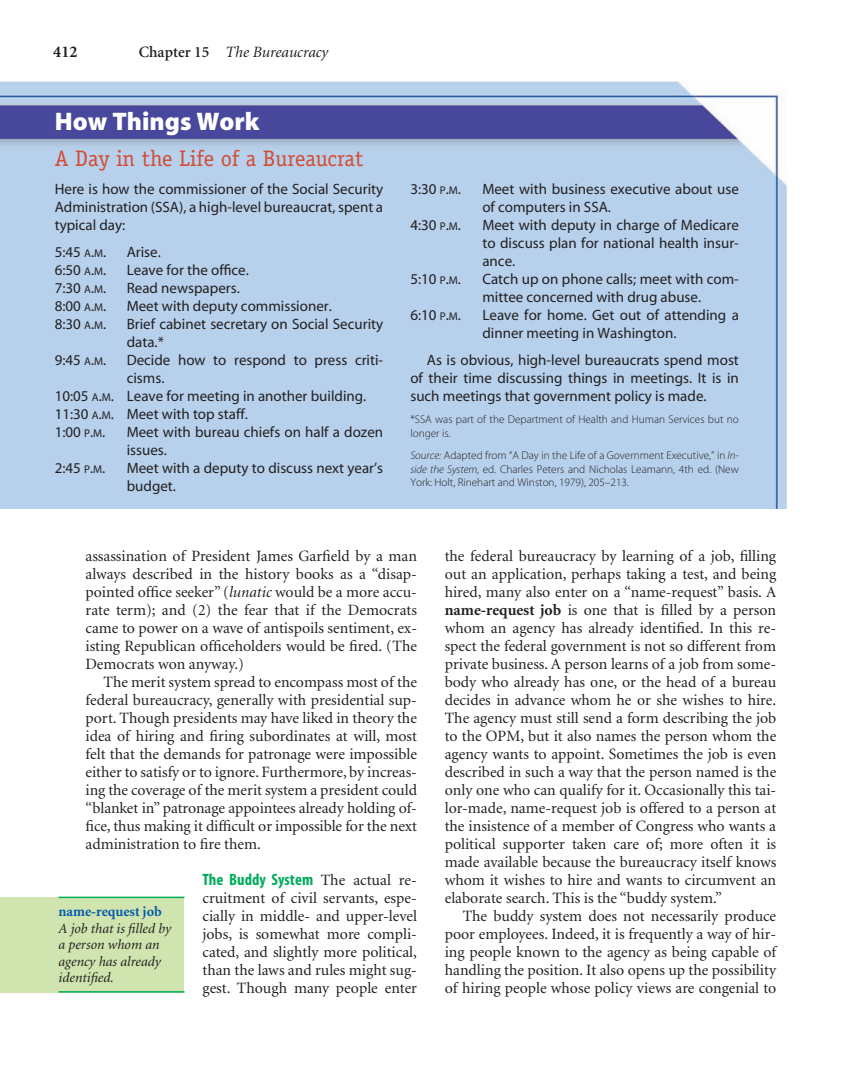
<style>
.page{position:relative;width:864px;height:1080px;background:#fff}
.page>*{position:absolute;margin:0;border:0;box-sizing:border-box;transform-origin:0 0}
.t1{font:25.5px "Myriad Blk";color:#fff}
.t2{font:22.5px "Officina Serif";color:#d34c34}
.t3{font:16.5px "Myriad Bold Con";color:#00ab5b}
.t4{font:700 16.5px "Minion";color:#231f20}
.t5{font:15.75px/18px "Minion";color:#231f20;text-align:justify}
.t6{font:italic 15.75px "Minion";color:#231f20}
.t7{font:15px/18px "Myriad Reg";color:#231f20}
.t8{font:italic 14.25px/16.5px "Minion";color:#231f20}
.t9{font:11.25px/13.5px "Myriad Lig";color:#231f20}
.s1{font-weight:600;font-style:normal}
.s2{font-size:11.25px}
.s3{font-family:"Myriad Lig Itl"}
.s4{font-style:italic}
.s5{font-family:"Minion";font-size:15.75px;color:#231f20}
.s6{font-weight:700;font-style:normal;color:#015aaa}
.s7{font-weight:700}
</style>
<div class="page">
<img style="left:0;top:81px;width:787px;height:427px">
<div style="left:0;top:897px;width:184px;height:96px;background:#cfe4ae"></div>
<hr style="left:58px;top:897px;width:126px;height:1px;background:#00ab5b">
<hr style="left:58px;top:991px;width:126px;height:2px;background:#00ab5b">
<p class="t4" style="left:53px;top:45px;width:26px">412</p>
<p class="t6" style="left:139px;top:46px;width:191px"><span class="s1">Chapter 15</span> The Bureaucracy</p>
<p class="t1" style="left:55px;top:112px;width:206px">How Things Work</p>
<p class="t2" style="left:55px;top:150px;width:310px">A Day in the Life of a Bureaucrat</p>
<p class="t7" style="left:55px;top:181px;width:330px;text-align:justify">Here is how the commissioner of the Social Security Administration (SSA), a high-level bureaucrat, spent a typical day:</p>
<p class="t7" style="left:55px;top:244px;width:53px">5:45 <span class="s2">A</span>.<span class="s2">M</span>.</p>
<p class="t7" style="left:127px;top:244px;width:36px">Arise.</p>
<p class="t7" style="left:55px;top:262px;width:53px">6:50 <span class="s2">A</span>.<span class="s2">M</span>.</p>
<p class="t7" style="left:127px;top:262px;width:124px">Leave for the office.</p>
<p class="t7" style="left:55px;top:280px;width:53px">7:30 <span class="s2">A</span>.<span class="s2">M</span>.</p>
<p class="t7" style="left:127px;top:280px;width:115px">Read newspapers.</p>
<p class="t7" style="left:55px;top:298px;width:53px">8:00 <span class="s2">A</span>.<span class="s2">M</span>.</p>
<p class="t7" style="left:127px;top:298px;width:207px">Meet with deputy commissioner.</p>
<p class="t7" style="left:55px;top:316px;width:53px">8:30 <span class="s2">A</span>.<span class="s2">M</span>.</p>
<p class="t7" style="left:127px;top:316px;width:258px">Brief cabinet secretary on Social Security data.*</p>
<p class="t7" style="left:55px;top:352px;width:53px">9:45 <span class="s2">A</span>.<span class="s2">M</span>.</p>
<p class="t7" style="left:127px;top:352px;width:258px">Decide how to respond to press criti-</p>
<p class="t7" style="left:127px;top:370px;width:39px">cisms.</p>
<p class="t7" style="left:55px;top:388px;width:313px">10:05 <span class="s2">A</span>.<span class="s2">M</span>. Leave for meeting in another building.</p>
<p class="t7" style="left:55px;top:406px;width:195px">11:30 <span class="s2">A</span>.<span class="s2">M</span>. Meet with top staff.</p>
<p class="t7" style="left:55px;top:424px;width:52px">1:00 <span class="s2">P</span>.<span class="s2">M</span>.</p>
<p class="t7" style="left:127px;top:424px;width:258px">Meet with bureau chiefs on half a dozen issues.</p>
<p class="t7" style="left:55px;top:460px;width:52px">2:45 <span class="s2">P</span>.<span class="s2">M</span>.</p>
<p class="t7" style="left:127px;top:460px;width:258px">Meet with a deputy to discuss next year’s budget.</p>
<p class="t7" style="left:410px;top:181px;width:52px">3:30 <span class="s2">P</span>.<span class="s2">M</span>.</p>
<p class="t7" style="left:482px;top:181px;width:258px">Meet with business executive about use of computers in SSA.</p>
<p class="t7" style="left:410px;top:217px;width:52px">4:30 <span class="s2">P</span>.<span class="s2">M</span>.</p>
<p class="t7" style="left:482px;top:217px;width:258px;text-align:justify">Meet with deputy in charge of Medicare to discuss plan for national health insur&shy;ance.</p>
<p class="t7" style="left:410px;top:271px;width:52px">5:10 <span class="s2">P</span>.<span class="s2">M</span>.</p>
<p class="t7" style="left:482px;top:271px;width:258px">Catch up on phone calls; meet with com&shy;mittee concerned with drug abuse.</p>
<p class="t7" style="left:410px;top:307px;width:52px">6:10 <span class="s2">P</span>.<span class="s2">M</span>.</p>
<p class="t7" style="left:482px;top:307px;width:258px">Leave for home. Get out of attending a dinner meeting in Washington.</p>
<p class="t7" style="left:410px;top:352px;width:330px;text-align:justify;text-indent:16px">As is obvious, high-level bureaucrats spend most of their time discussing things in meetings. It is in such meetings that government policy is made.</p>
<p class="t9" style="left:410px;top:413px;width:330px">*SSA was part of the Department of Health and Human Services but no longer is.</p>
<p class="t9" style="left:410px;top:449px;width:330px;text-align:justify"><span class="s3">Source:</span> Adapted from “A Day in the Life of a Government Executive,” in <span class="s3">In&shy;side the System,</span> ed. Charles Peters and Nicholas Leamann, 4th ed. (New York: Holt, Rinehart and Winston, 1979), 205–213.</p>
<p class="t5" style="left:86px;top:548px;width:333px">assassination of President James Garfield by a man</p>
<p class="t5" style="left:86px;top:566px;width:333px">always described in the history books as a “disap-</p>
<p class="t5" style="left:86px;top:584px;width:333px">pointed office seeker” (<span class="s4">lunatic</span> would be a more accu-</p>
<p class="t5" style="left:86px;top:602px;width:333px">rate term); and (2) the fear that if the Democrats</p>
<p class="t5" style="left:86px;top:620px;width:333px">came to power on a wave of antispoils sentiment, ex-</p>
<p class="t5" style="left:86px;top:638px;width:333px">isting Republican officeholders would be fired. (The</p>
<p class="t5" style="left:86px;top:656px;width:160px">Democrats won anyway.)</p>
<p class="t5" style="left:104px;top:674px;width:315px">The merit system spread to encompass most of the</p>
<p class="t5" style="left:86px;top:692px;width:333px">federal bureaucracy, generally with presidential sup-</p>
<p class="t5" style="left:86px;top:710px;width:333px">port. Though presidents may have liked in theory the</p>
<p class="t5" style="left:86px;top:728px;width:333px">idea of hiring and firing subordinates at will, most</p>
<p class="t5" style="left:86px;top:746px;width:333px">felt that the demands for patronage were impossible</p>
<p class="t5" style="left:86px;top:764px;width:333px">either to satisfy or to ignore. Furthermore, by increas-</p>
<p class="t5" style="left:86px;top:782px;width:333px">ing the coverage of the merit system a president could</p>
<p class="t5" style="left:86px;top:800px;width:333px">“blanket in” patronage appointees already holding of-</p>
<p class="t5" style="left:86px;top:818px;width:333px">fice, thus making it difficult or impossible for the next</p>
<p class="t5" style="left:86px;top:836px;width:177px">administration to fire them.</p>
<p class="t3" style="left:202px;top:873px;width:216px">The Buddy System <span class="s5">The actual re-</span></p>
<p class="t5" style="left:202px;top:890px;width:216px">cruitment of civil servants, espe&shy;cially in middle- and upper-level jobs, is somewhat more compli&shy;cated, and slightly more political, than the laws and rules might sug&shy;gest. Though many people enter</p>
<p class="t8" style="left:58px;top:905px;width:114px"><span class="s6">name-request job<br></span>A job that is filled by a person whom an agency has already identified.</p>
<p class="t5" style="left:445px;top:548px;width:333px">the federal bureaucracy by learning of a job, filling</p>
<p class="t5" style="left:445px;top:566px;width:333px">out an application, perhaps taking a test, and being</p>
<p class="t5" style="left:445px;top:584px;width:333px">hired, many also enter on a “name-request” basis. A</p>
<p class="t5" style="left:445px;top:602px;width:333px"><span class="s7">name-request job</span> is one that is filled by a person</p>
<p class="t5" style="left:445px;top:620px;width:333px">whom an agency has already identified. In this re-</p>
<p class="t5" style="left:445px;top:638px;width:333px">spect the federal government is not so different from</p>
<p class="t5" style="left:445px;top:656px;width:333px">private business. A person learns of a job from some-</p>
<p class="t5" style="left:445px;top:674px;width:333px">body who already has one, or the head of a bureau</p>
<p class="t5" style="left:445px;top:692px;width:333px">decides in advance whom he or she wishes to hire.</p>
<p class="t5" style="left:445px;top:710px;width:333px">The agency must still send a form describing the job</p>
<p class="t5" style="left:445px;top:728px;width:333px">to the OPM, but it also names the person whom the</p>
<p class="t5" style="left:445px;top:746px;width:333px">agency wants to appoint. Sometimes the job is even</p>
<p class="t5" style="left:445px;top:764px;width:333px">described in such a way that the person named is the</p>
<p class="t5" style="left:445px;top:782px;width:333px">only one who can qualify for it. Occasionally this tai-</p>
<p class="t5" style="left:445px;top:800px;width:333px">lor-made, name-request job is offered to a person at</p>
<p class="t5" style="left:445px;top:818px;width:333px">the insistence of a member of Congress who wants a</p>
<p class="t5" style="left:445px;top:836px;width:333px">political supporter taken care of; more often it is</p>
<p class="t5" style="left:445px;top:854px;width:333px">made available because the bureaucracy itself knows</p>
<p class="t5" style="left:445px;top:872px;width:333px">whom it wishes to hire and wants to circumvent an</p>
<p class="t5" style="left:445px;top:890px;width:279px">elaborate search. This is the “buddy system.”</p>
<p class="t5" style="left:463px;top:908px;width:315px">The buddy system does not necessarily produce</p>
<p class="t5" style="left:445px;top:926px;width:333px">poor employees. Indeed, it is frequently a way of hir-</p>
<p class="t5" style="left:445px;top:944px;width:333px">ing people known to the agency as being capable of</p>
<p class="t5" style="left:445px;top:962px;width:333px">handling the position. It also opens up the possibility</p>
<p class="t5" style="left:445px;top:980px;width:333px">of hiring people whose policy views are congenial to</p>
</div>
